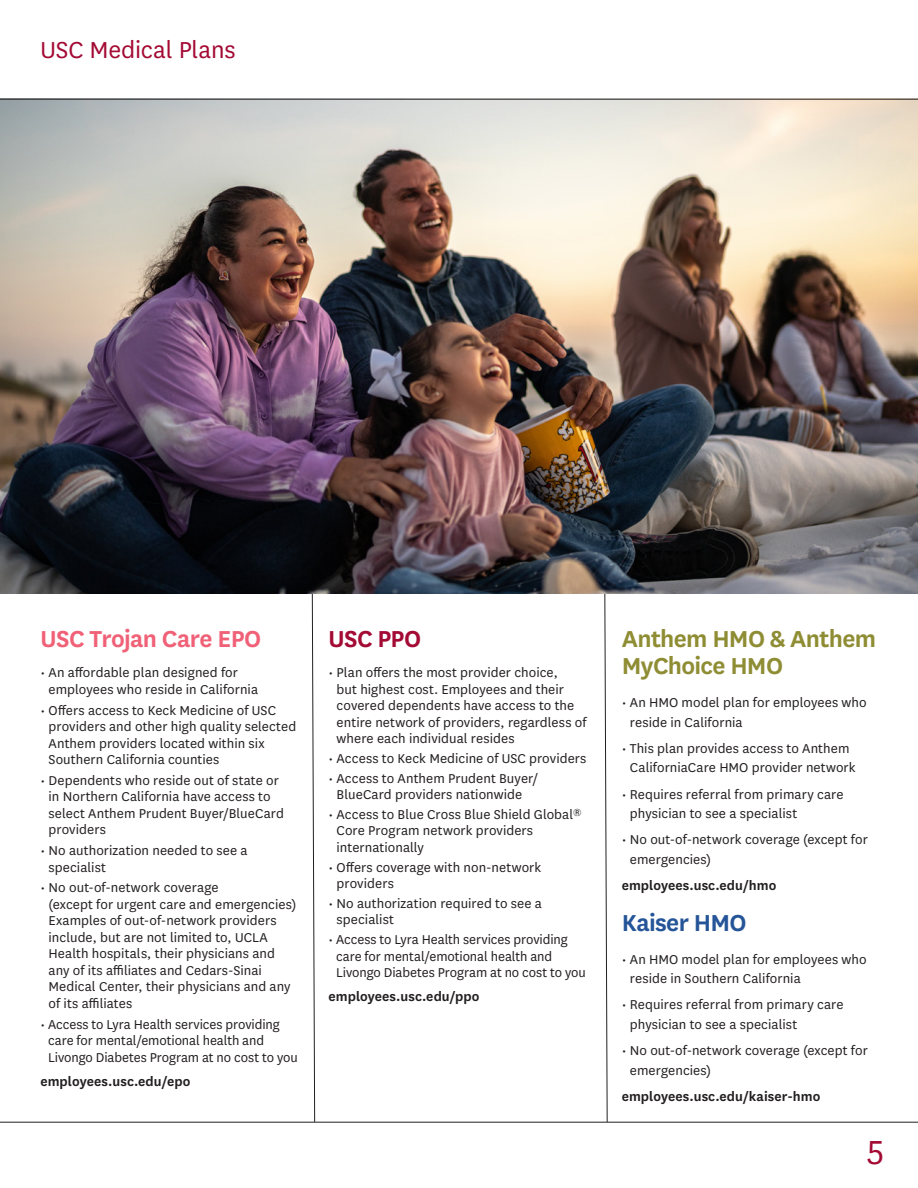
<style>
.page{position:relative;width:918px;height:1188px;background:#fff}
.page>*{position:absolute;margin:0;border:0;box-sizing:border-box;transform-origin:0 0}
.t1{font:39px "National";color:#a30a34}
.t2{font:600 27px/27px "National";letter-spacing:-.025em;color:#8f8d34}
.t3{font:600 27px "National";letter-spacing:-.025em;color:#f06177}
.t4{font:27px "National";letter-spacing:-.005em;color:#a30a34}
.t5{font:600 27px "National";letter-spacing:-.025em;color:#255598}
.t6{font:600 27px "National";letter-spacing:-.02em;color:#a30a34}
.t7{font:15px/16.5px "National";letter-spacing:.005em;color:#231f20}
.t8{font:600 15px "National";letter-spacing:.005em;color:#231f20}
</style>
<div class="page">
<svg style="left:312px;top:594px;width:3px;height:528px"></svg>
<svg style="left:604px;top:594px;width:4px;height:528px"></svg>
<img style="left:0;top:100px;width:918px;height:494px">
<hr style="left:0;top:1122px;width:918px;height:1px;background:#231f20">
<hr style="left:0;top:99px;width:918px;height:1px;background:#231f20">
<p class="t4" style="left:40px;top:32px;width:197px">USC Medical Plans</p>
<p class="t3" style="left:40px;top:620px;width:222px">USC Trojan Care EPO</p>
<p class="t7" style="left:49px;top:664px;width:211px;text-indent:-8px">• An affordable plan designed for employees who reside in California</p>
<p class="t7" style="left:49px;top:701px;width:249px;text-indent:-8px">• Offers access to Keck Medicine of USC providers and other high quality selected Anthem providers located within six Southern California counties</p>
<p class="t7" style="left:49px;top:771px;width:237px;text-indent:-8px">• Dependents who reside out of state or in Northern California have access to select Anthem Prudent Buyer/BlueCard providers</p>
<p class="t7" style="left:49px;top:842px;width:200px;text-indent:-8px">• No authorization needed to see a specialist</p>
<p class="t7" style="left:49px;top:879px;width:249px;text-indent:-8px">• No out-of-network coverage<br>(except for urgent care and emergencies)<br>Examples of out-of-network providers include, but are not limited to, UCLA Health hospitals, their physicians and any of its affiliates and Cedars-Sinai Medical Center, their physicians and any of its affiliates</p>
<p class="t7" style="left:48px;top:1015px;width:251px;text-indent:-8px">• Access to Lyra Health services providing care for mental/emotional health and<br>Livongo Diabetes Program at no cost to you</p>
<p class="t8" style="left:40px;top:1071px;width:151px">employees.usc.edu/epo</p>
<p class="t6" style="left:329px;top:620px;width:94px">USC PPO</p>
<p class="t7" style="left:337px;top:664px;width:251px;text-indent:-8px">• Plan offers the most provider choice,<br>but highest cost. Employees and their covered dependents have access to the entire network of providers, regardless of where each individual resides</p>
<p class="t7" style="left:329px;top:749px;width:259px">• Access to Keck Medicine of USC providers</p>
<p class="t7" style="left:329px;top:769px;width:211px;text-align:center">• Access to Anthem Prudent Buyer/<br>BlueCard providers nationwide</p>
<p class="t7" style="left:337px;top:805px;width:246px;text-indent:-8px">• Access to Blue Cross Blue Shield Global<sup>®<br></sup>Core Program network providers internationally</p>
<p class="t7" style="left:337px;top:858px;width:206px;text-indent:-8px">• Offers coverage with non-network providers</p>
<p class="t7" style="left:337px;top:894px;width:207px;text-indent:-8px">• No authorization required to see a specialist</p>
<p class="t7" style="left:336px;top:931px;width:251px;text-indent:-8px">• Access to Lyra Health services providing care for mental/emotional health and<br>Livongo Diabetes Program at no cost to you</p>
<p class="t8" style="left:329px;top:986px;width:153px">employees.usc.edu/ppo</p>
<p class="t2" style="left:622px;top:624px;width:256px">Anthem HMO &amp; Anthem<br>MyChoice HMO</p>
<p class="t7" style="left:630px;top:692px;width:238px;line-height:19.5px;text-indent:-8px">• An HMO model plan for employees who reside in California</p>
<p class="t7" style="left:622px;top:738px;width:235px;line-height:19.5px;text-align:center">• This plan provides access to Anthem<br>CaliforniaCare HMO provider network</p>
<p class="t7" style="left:630px;top:784px;width:215px;line-height:19.5px;text-indent:-8px">• Requires referral from primary care physician to see a specialist</p>
<p class="t7" style="left:630px;top:829px;width:240px;line-height:19.5px;text-indent:-8px">• No out-of-network coverage (except for emergencies)</p>
<p class="t8" style="left:622px;top:875px;width:156px">employees.usc.edu/hmo</p>
<p class="t5" style="left:622px;top:904px;width:126px">Kaiser HMO</p>
<p class="t7" style="left:630px;top:949px;width:238px;line-height:19.5px;text-indent:-8px">• An HMO model plan for employees who reside in Southern California</p>
<p class="t7" style="left:630px;top:994px;width:215px;line-height:19.5px;text-indent:-8px">• Requires referral from primary care physician to see a specialist</p>
<p class="t7" style="left:630px;top:1040px;width:240px;line-height:19.5px;text-indent:-8px">• No out-of-network coverage (except for emergencies)</p>
<p class="t8" style="left:622px;top:1086px;width:200px">employees.usc.edu/kaiser-hmo</p>
<p class="t1" style="left:867px;top:1127px;width:19px">5</p>
</div>
